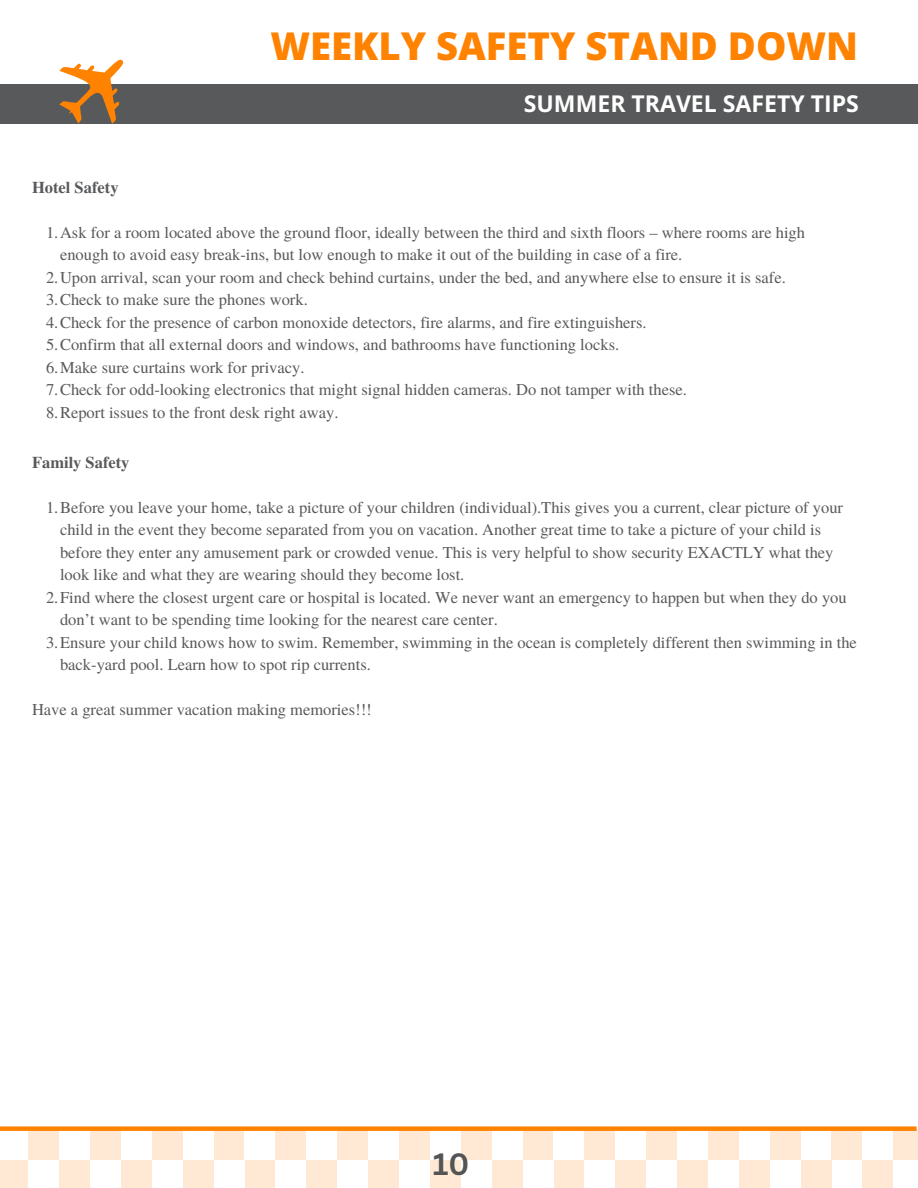
<style>
.page{position:relative;width:918px;height:1188px;background:#fff}
.page>*{position:absolute;margin:0;border:0;box-sizing:border-box;transform-origin:0 0}
.t1{font:800 38.25px "Open Sans";color:#ff8200}
.t2{font:700 30px "Canva Sans";color:#545454}
.t3{font:700 23.1px "Open Sans";color:#fff}
.t4{font:16.5px/22.5px "Te X Gyre Termes";color:#58595b}
.t5{font:700 16.5px "Te X Gyre Termes";color:#58595b}
</style>
<div class="page">
<div style="left:0;top:84px;width:918px;height:40px;background:#58595b"></div>
<div style="left:461px;top:1129px;width:31px;height:31px;background:#ffe9d4"></div>
<div style="left:523px;top:1129px;width:30px;height:31px;background:#ffe9d4"></div>
<div style="left:584px;top:1129px;width:31px;height:31px;background:#ffe9d4"></div>
<div style="left:646px;top:1129px;width:31px;height:31px;background:#ffe9d4"></div>
<div style="left:615px;top:1160px;width:31px;height:28px;background:#ffe9d4"></div>
<div style="left:553px;top:1160px;width:31px;height:28px;background:#ffe9d4"></div>
<div style="left:492px;top:1160px;width:31px;height:28px;background:#ffe9d4"></div>
<div style="left:430px;top:1160px;width:31px;height:28px;background:#ffe9d4"></div>
<div style="left:708px;top:1129px;width:31px;height:31px;background:#ffe9d4"></div>
<div style="left:770px;top:1129px;width:31px;height:31px;background:#ffe9d4"></div>
<div style="left:832px;top:1129px;width:30px;height:31px;background:#ffe9d4"></div>
<div style="left:893px;top:1129px;width:25px;height:31px;background:#ffe9d4"></div>
<div style="left:862px;top:1160px;width:31px;height:28px;background:#ffe9d4"></div>
<div style="left:801px;top:1160px;width:31px;height:28px;background:#ffe9d4"></div>
<div style="left:739px;top:1160px;width:31px;height:28px;background:#ffe9d4"></div>
<div style="left:677px;top:1160px;width:31px;height:28px;background:#ffe9d4"></div>
<div style="left:214px;top:1129px;width:31px;height:31px;background:#ffe9d4"></div>
<div style="left:275px;top:1129px;width:31px;height:31px;background:#ffe9d4"></div>
<div style="left:337px;top:1129px;width:31px;height:31px;background:#ffe9d4"></div>
<div style="left:399px;top:1129px;width:31px;height:31px;background:#ffe9d4"></div>
<div style="left:368px;top:1160px;width:31px;height:28px;background:#ffe9d4"></div>
<div style="left:306px;top:1160px;width:31px;height:28px;background:#ffe9d4"></div>
<div style="left:245px;top:1160px;width:30px;height:28px;background:#ffe9d4"></div>
<div style="left:183px;top:1160px;width:31px;height:28px;background:#ffe9d4"></div>
<div style="left:28px;top:1129px;width:31px;height:31px;background:#ffe9d4"></div>
<div style="left:90px;top:1129px;width:31px;height:31px;background:#ffe9d4"></div>
<div style="left:152px;top:1129px;width:31px;height:31px;background:#ffe9d4"></div>
<div style="left:121px;top:1160px;width:31px;height:28px;background:#ffe9d4"></div>
<div style="left:59px;top:1160px;width:31px;height:28px;background:#ffe9d4"></div>
<div style="left:0;top:1160px;width:28px;height:28px;background:#ffe9d4"></div>
<div style="left:0;top:1126px;width:917px;height:5px;background:#ff8200"></div>
<svg style="left:59px;top:59px;width:65px;height:64px"></svg>
<p class="t1" style="left:270px;top:19px;width:589px">WEEKLY SAFETY STAND DOWN</p>
<p class="t3" style="left:524px;top:87px;width:336px">SUMMER TRAVEL SAFETY TIPS</p>
<p class="t5" style="left:32px;top:175px;width:88px">Hotel Safety</p>
<p class="t4" style="left:60px;top:220px;width:747px;text-indent:-14px">1.Ask for a room located above the ground floor, ideally between the third and sixth floors – where rooms are high enough to avoid easy break-ins, but low enough to make it out of the building in case of a fire.</p>
<p class="t4" style="left:46px;top:265px;width:741px">2.Upon arrival, scan your room and check behind curtains, under the bed, and anywhere else to ensure it is safe.</p>
<p class="t4" style="left:46px;top:288px;width:263px">3.Check to make sure the phones work.</p>
<p class="t4" style="left:46px;top:310px;width:602px">4.Check for the presence of carbon monoxide detectors, fire alarms, and fire extinguishers.</p>
<p class="t4" style="left:46px;top:333px;width:575px">5.Confirm that all external doors and windows, and bathrooms have functioning locks.</p>
<p class="t4" style="left:46px;top:355px;width:260px">6.Make sure curtains work for privacy.</p>
<h3 class="t4" style="left:46px;top:378px;width:642px">7.Check for odd-looking electronics that might signal hidden cameras. Do not tamper with these.</h3>
<p class="t4" style="left:46px;top:400px;width:294px">8.Report issues to the front desk right away.</p>
<h1 class="t5" style="left:32px;top:449px;width:99px">Family Safety</h1>
<p class="t4" style="left:60px;top:495px;width:785px;text-indent:-14px">1.Before you leave your home, take a picture of your children (individual).This gives you a current, clear picture of your child in the event they become separated from you on vacation. Another great time to take a picture of your child is before they enter any amusement park or crowded venue. This is very helpful to show security EXACTLY what they look like and what they are wearing should they become lost.</p>
<h2 class="t4" style="left:60px;top:585px;width:788px;text-indent:-14px">2.Find where the closest urgent care or hospital is located. We never want an emergency to happen but when they do you don’t want to be spending time looking for the nearest care center.</h2>
<h3 class="t4" style="left:60px;top:630px;width:798px;text-indent:-14px">3.Ensure your child knows how to swim. Remember, swimming in the ocean is completely different then swimming in the back-yard pool. Learn how to spot rip currents.</h3>
<p class="t4" style="left:32px;top:698px;width:341px">Have a great summer vacation making memories!!!</p>
<p class="t2" style="left:433px;top:1143px;width:38px">10</p>
</div>
